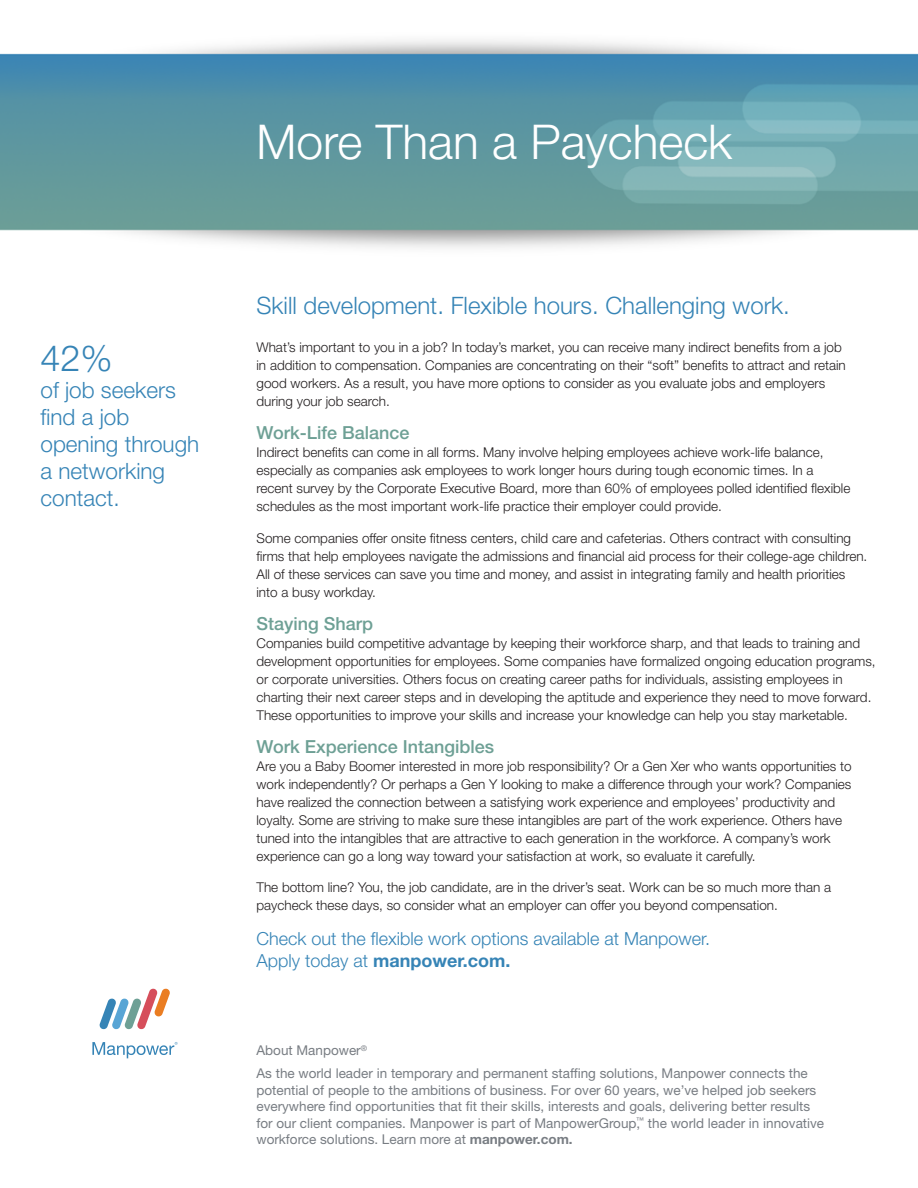
<style>
.page{position:relative;width:918px;height:1188px;background:#fff}
.page>*{position:absolute;margin:0;border:0;box-sizing:border-box;transform-origin:0 0}
.t1{font:300 48px "Helvetica Neue LT Std";color:#fff}
.Green_Header{font:300 36px "Helvetica Neue LT Std";color:#3684b6}
.INTRO_text{font:300 24px "Helvetica Neue LT Std";color:#3684b6}
.Green_Header-2{font:300 22.5px/27px "Helvetica Neue LT Std";color:#3684b6}
.sign_off_text{font:300 18px/21.6px "Helvetica Neue LT Std";color:#3684b6}
.Green_Header-3{font:500 18px "Helvetica Neue LT Std";color:#6ea095}
.Body_Copy{font:300 13.5px/18px "Helvetica Neue LT Std";color:#231f20}
.About_MP_text{font:13.5px/16.5px "Helvetica Neue LT Std";color:#787d83}
.s1{font-weight:700}
</style>
<div class="page">
<img style="left:0;top:40px;width:918px;height:208px">
<svg style="left:99px;top:989px;width:71px;height:41px"></svg>
<svg style="left:92px;top:1042px;width:86px;height:16px"></svg>
<p class="Green_Header" style="left:40px;top:336px;width:74px">42%</p>
<p class="Green_Header-2" style="left:40px;top:376px;width:160px">of job seekers find a job opening through a networking contact.</p>
<p class="t1" style="left:256px;top:112px;width:477px">More Than a Paycheck</p>
<p class="INTRO_text" style="left:256px;top:291px;width:535px">Skill development. Flexible hours. Challenging work.</p>
<p class="Body_Copy" style="left:256px;top:338px;width:591px">What’s important to you in a job? In today’s market, you can receive many indirect benefits from a job in addition to compensation. Companies are concentrating on their “soft” benefits to attract and retain good workers. As a result, you have more options to consider as you evaluate jobs and employers during your job search.</p>
<p class="Green_Header-3" style="left:256px;top:422px;width:155px">Work-Life Balance</p>
<p class="Body_Copy" style="left:256px;top:443px;width:595px">Indirect benefits can come in all forms. Many involve helping employees achieve work-life balance, especially as companies ask employees to work longer hours during tough economic times. In a recent survey by the Corporate Executive Board, more than 60% of employees polled identified flexible schedules as the most important work-life practice their employer could provide.</p>
<p class="Body_Copy" style="left:256px;top:529px;width:612px">Some companies offer onsite fitness centers, child care and cafeterias. Others contract with consulting firms that help employees navigate the admissions and financial aid process for their college-age children.<br>All of these services can save you time and money, and assist in integrating family and health priorities into a busy workday.</p>
<p class="Green_Header-3" style="left:256px;top:613px;width:118px">Staying Sharp</p>
<p class="Body_Copy" style="left:256px;top:634px;width:621px">Companies build competitive advantage by keeping their workforce sharp, and that leads to training and development opportunities for employees. Some companies have formalized ongoing education programs, or corporate universities. Others focus on creating career paths for individuals, assisting employees in charting their next career steps and in developing the aptitude and experience they need to move forward.<br>These opportunities to improve your skills and increase your knowledge can help you stay marketable.</p>
<p class="Green_Header-3" style="left:256px;top:736px;width:239px">Work Experience Intangibles</p>
<p class="Body_Copy" style="left:256px;top:757px;width:597px">Are you a Baby Boomer interested in more job responsibility? Or a Gen Xer who wants opportunities to work independently? Or perhaps a Gen Y looking to make a difference through your work? Companies have realized the connection between a satisfying work experience and employees’ productivity and loyalty. Some are striving to make sure these intangibles are part of the work experience. Others have tuned into the intangibles that are attractive to each generation in the workforce. A company’s work experience can go a long way toward your satisfaction at work, so evaluate it carefully.</p>
<p class="Body_Copy" style="left:256px;top:878px;width:576px">The bottom line? You, the job candidate, are in the driver’s seat. Work can be so much more than a paycheck these days, so consider what an employer can offer you beyond compensation.</p>
<p class="sign_off_text" style="left:256px;top:928px;width:455px">Check out the flexible work options available at Manpower.<br>Apply today at <span class="s1">manpower.com.</span></p>
<p class="About_MP_text" style="left:256px;top:1042px;width:112px">About Manpower<sup>®</sup></p>
<p class="About_MP_text" style="left:256px;top:1065px;width:569px">As the world leader in temporary and permanent staffing solutions, Manpower connects the potential of people to the ambitions of business. For over 60 years, we’ve helped job seekers everywhere find opportunities that fit their skills, interests and goals, delivering better results for our client companies. Manpower is part of ManpowerGroup,<sup>™</sup> the world leader in innovative workforce solutions. Learn more at <span class="s1">manpower.com.</span></p>
</div>
